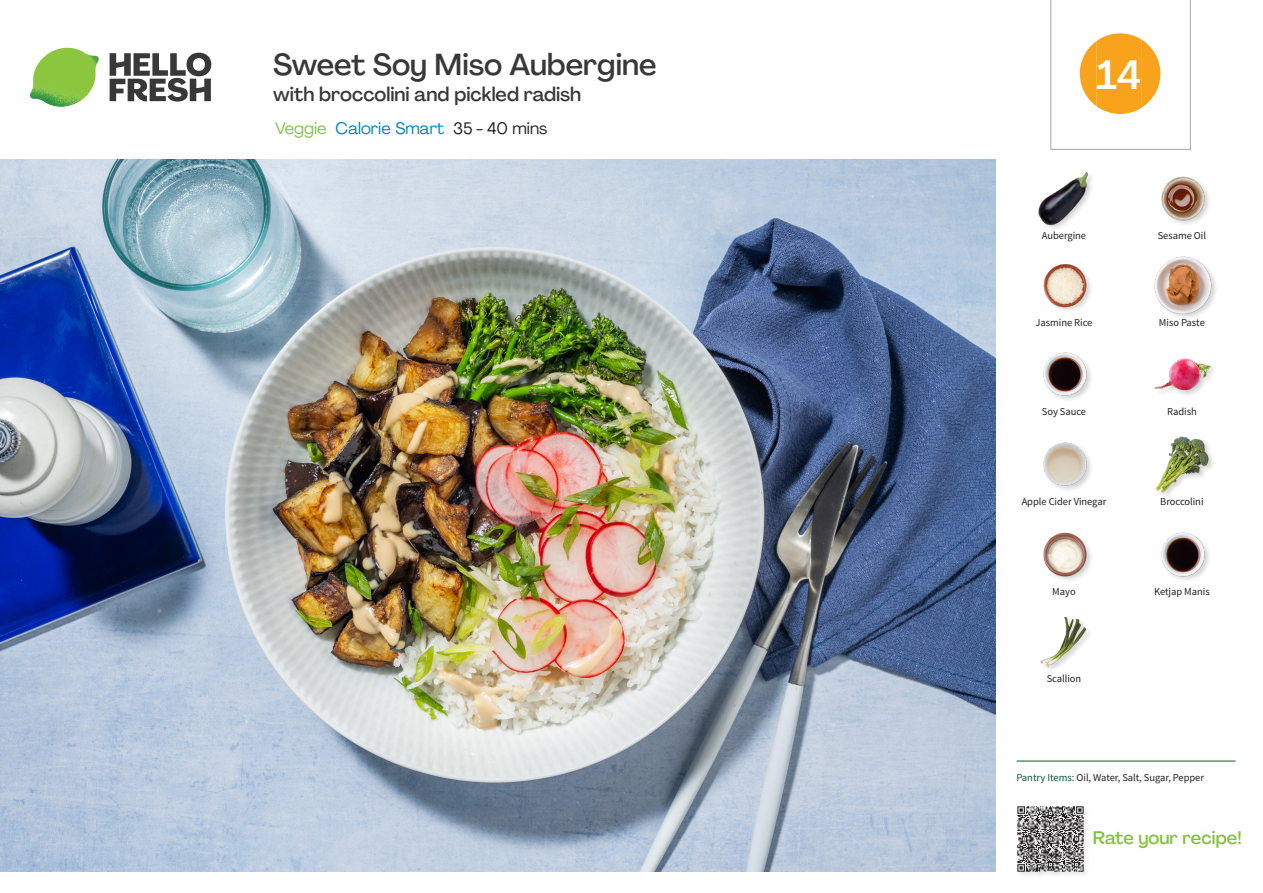
<style>
.page{position:relative;width:1263px;height:893px;background:#fff}
.page>*{position:absolute;margin:0;border:0;box-sizing:border-box;transform-origin:0 0}
._24_Recipe_Nr_Bag{font:500 40.5px "Agrandir";color:#fff}
._15_Titel_UK{font:500 30px "Agrandir";color:#383839}
._15_Titel_UK-2{font:500 19.5px "Agrandir";color:#383839}
.t1{font:500 18px "Agrandir";color:#81c340}
._02_Box_Type{font:16.5px "Agrandir";color:#0082bf}
._18_FRONT_ingredients_UK{font:10.5px "Source Sans Pro";letter-spacing:-.005em;color:#231f20}
.t2{font:10.5px "Source Sans Variable";letter-spacing:-.005em;color:#231f20}
.s1{color:#81c340}
.s2{color:#231f20}
.s3{font-family:"Source Sans Pro";color:#0e572c}
</style>
<div class="page">
<svg style="left:110px;top:53px;width:101px;height:49px"></svg>
<img style="left:30px;top:48px;width:69px;height:59px">
<img style="left:0;top:159px;width:995px;height:713px">
<hr style="left:1016px;top:761px;width:219px;height:1px;background:#0e572c">
<div style="left:1016px;top:805px;width:74px;height:74px;background:#fafafa"></div>
<img style="left:1017px;top:806px;width:69px;height:69px">
<img style="left:1161px;top:176px;width:48px;height:48px">
<img style="left:1038px;top:172px;width:54px;height:55px">
<div style="left:1154px;top:256px;width:64px;height:65px;background:#231f20;opacity:.2"></div>
<img style="left:1154px;top:257px;width:58px;height:57px">
<img style="left:1043px;top:264px;width:48px;height:47px">
<img style="left:1154px;top:358px;width:58px;height:37px">
<img style="left:1043px;top:352px;width:48px;height:48px">
<img style="left:1155px;top:436px;width:57px;height:57px">
<img style="left:1043px;top:442px;width:48px;height:48px">
<img style="left:1161px;top:532px;width:48px;height:48px">
<img style="left:1043px;top:532px;width:48px;height:48px">
<img style="left:1040px;top:616px;width:50px;height:54px">
<svg style="left:1050px;top:0;width:141px;height:150px"></svg>
<p class="_15_Titel_UK" style="left:273px;top:46px;width:385px">Sweet Soy Miso Aubergine</p>
<p class="_15_Titel_UK-2" style="left:273px;top:82px;width:310px">with broccolini and pickled radish</p>
<p class="_02_Box_Type" style="left:275px;top:118px;width:274px"><span class="s1">Veggie</span> Calorie Smart <span class="s2">35 - 40 mins</span></p>
<p class="_24_Recipe_Nr_Bag" style="left:1096px;top:50px;width:46px">14</p>
<p class="_18_FRONT_ingredients_UK" style="left:1042px;top:229px;width:46px">Aubergine</p>
<p class="_18_FRONT_ingredients_UK" style="left:1158px;top:229px;width:50px">Sesame Oil</p>
<p class="_18_FRONT_ingredients_UK" style="left:1035px;top:316px;width:59px">Jasmine Rice</p>
<p class="_18_FRONT_ingredients_UK" style="left:1159px;top:316px;width:47px">Miso Paste</p>
<p class="_18_FRONT_ingredients_UK" style="left:1042px;top:405px;width:46px">Soy Sauce</p>
<p class="_18_FRONT_ingredients_UK" style="left:1167px;top:405px;width:31px">Radish</p>
<p class="_18_FRONT_ingredients_UK" style="left:1022px;top:495px;width:86px">Apple Cider Vinegar</p>
<p class="_18_FRONT_ingredients_UK" style="left:1160px;top:495px;width:45px">Broccolini</p>
<p class="_18_FRONT_ingredients_UK" style="left:1052px;top:585px;width:25px">Mayo</p>
<p class="_18_FRONT_ingredients_UK" style="left:1154px;top:585px;width:57px">Ketjap Manis</p>
<p class="_18_FRONT_ingredients_UK" style="left:1047px;top:672px;width:36px">Scallion</p>
<p class="t2" style="left:1016px;top:771px;width:189px"><span class="s3">Pantry Items:</span> Oil, Water, Salt, Sugar, Pepper</p>
<h3 class="t1" style="left:1093px;top:827px;width:150px">Rate your recipe!</h3>
</div>
